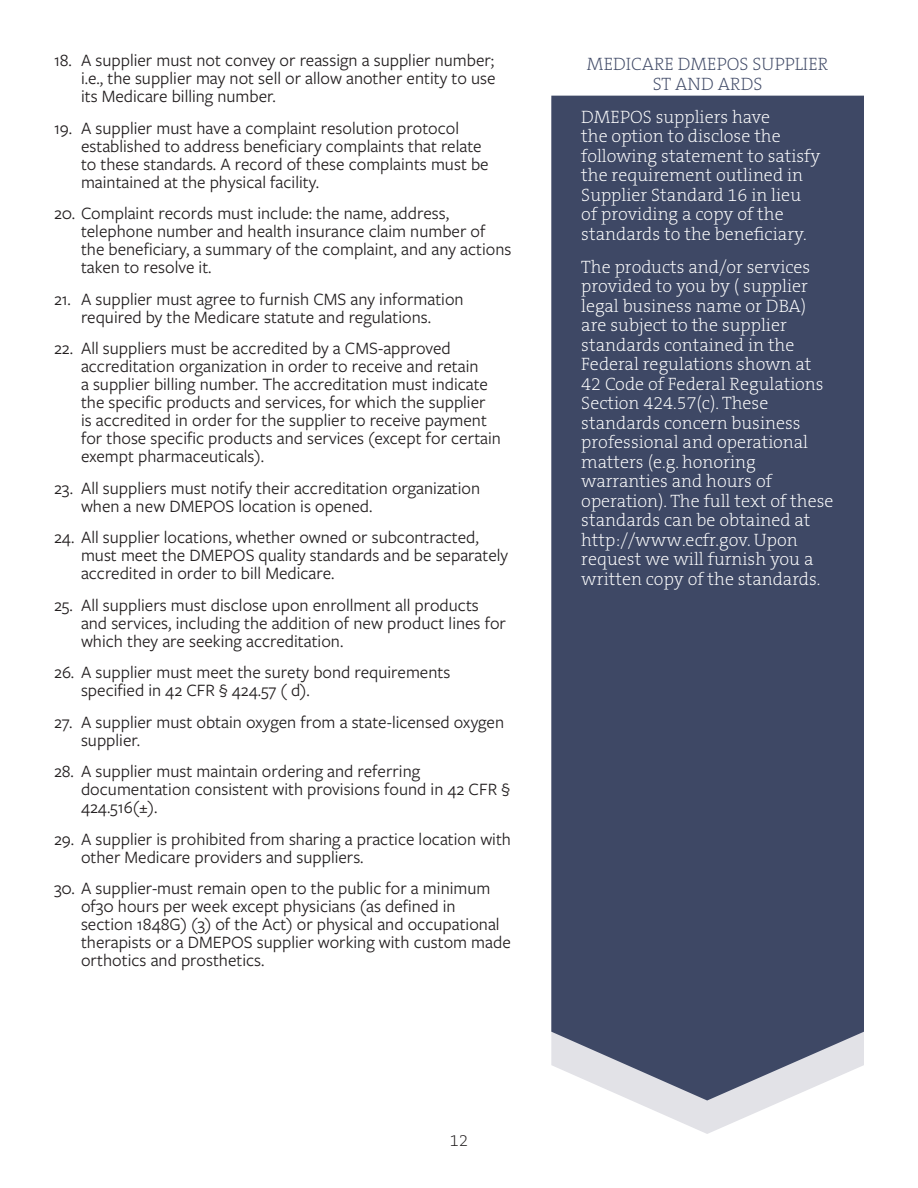
<style>
.page{position:relative;width:918px;height:1188px;background:#fff}
.page>*{position:absolute;margin:0;border:0;box-sizing:border-box;transform-origin:0 0}
.t1{font:18px/18px "Freight Sans Pro";color:#231f20}
.t2{font:200 18px/19.5px "The Serif B W2";color:#fff}
.t3{font:200 18px/19.5px "The Serif B W2";color:#3e4865;text-align:center}
.t4{font:200 16.5px "The Serif B W2";color:#231f20}
</style>
<div class="page">
<svg style="left:633px;top:1101px;width:149px;height:33px"></svg>
<div style="left:551px;top:96px;width:313px;height:1005px;background:#3e4865"></div>
<p class="t1" style="left:81px;top:51px;width:416px;text-align:justify;text-indent:-27px">18. A supplier must not convey or reassign a supplier number; i.e., the supplier may not sell or allow another entity to use its Medicare billing number.</p>
<p class="t1" style="left:81px;top:118px;width:409px;text-indent:-27px">19. A supplier must have a complaint resolution protocol established to address beneficiary complaints that relate to these standards. A record of these complaints must be maintained at the physical facility.</p>
<p class="t1" style="left:81px;top:204px;width:432px;text-indent:-27px">20. Complaint records must include: the name, address, telephone number and health insurance claim number of the beneficiary, a summary of the complaint, and any actions taken to resolve it.</p>
<p class="t1" style="left:54px;top:289px;width:411px;text-align:center">21. A supplier must agree to furnish CMS any information required by the Medicare statute and regulations.</p>
<p class="t1" style="left:81px;top:339px;width:422px;text-indent:-27px">22. All suppliers must be accredited by a CMS-approved accreditation organization in order to receive and retain<br>a supplier billing number. The accreditation must indicate the specific products and services, for which the supplier<br>is accredited in order for the supplier to receive payment for those specific products and services (except for certain exempt pharmaceuticals).</p>
<p class="t1" style="left:81px;top:478px;width:401px;text-indent:-27px">23. All suppliers must notify their accreditation organization when a new DMEPOS location is opened.</p>
<p class="t1" style="left:81px;top:528px;width:429px;text-indent:-27px">24. All supplier locations, whether owned or subcontracted, must meet the DMEPOS quality standards and be separately accredited in order to bill Medicare.</p>
<p class="t1" style="left:81px;top:595px;width:427px;text-indent:-27px">25. All suppliers must disclose upon enrollment all products and services, including the addition of new product lines for which they are seeking accreditation.</p>
<p class="t1" style="left:81px;top:663px;width:371px;text-indent:-27px">26. A supplier must meet the surety bond requirements specified in 42 CFR § 424.57 ( d).</p>
<p class="t1" style="left:81px;top:712px;width:425px;text-indent:-27px">27. A supplier must obtain oxygen from a state-licensed oxygen supplier.</p>
<p class="t1" style="left:81px;top:762px;width:430px;text-indent:-27px">28. A supplier must maintain ordering and referring documentation consistent with provisions found in 42 CFR §<br>424.516(±).</p>
<p class="t1" style="left:81px;top:829px;width:432px;text-indent:-27px">29. A supplier is prohibited from sharing a practice location with other Medicare providers and suppliers.</p>
<p class="t1" style="left:81px;top:879px;width:431px;text-indent:-27px">30. A supplier-must remain open to the public for a minimum of30 hours per week except physicians (as defined in section 1848G) (3) of the Act) or physical and occupational therapists or a DMEPOS supplier working with custom made orthotics and prosthetics.</p>
<p class="t4" style="left:450px;top:1130px;width:20px">12</p>
<p class="t3" style="left:587px;top:55px;width:243px">MEDICARE DMEPOS SUPPLIER<br>ST AND ARDS</p>
<p class="t2" style="left:581px;top:107px;width:241px">DMEPOS suppliers have<br>the option to disclose the following statement to satisfy the requirement outlined in<br>Supplier Standard 16 in lieu of providing a copy of the standards to the beneficiary.</p>
<p class="t2" style="left:581px;top:257px;width:254px">The products and/or services provided to you by ( supplier legal business name or DBA) are subject to the supplier standards contained in the<br>Federal regulations shown at<br>42 Code of Federal Regulations<br>Section 424.57(c). These standards concern business professional and operational matters (e.g. honoring warranties and hours of operation). The full text of these standards can be obtained at http://www.ecfr.gov. Upon request we will furnish you a written copy of the standards.</p>
</div>
